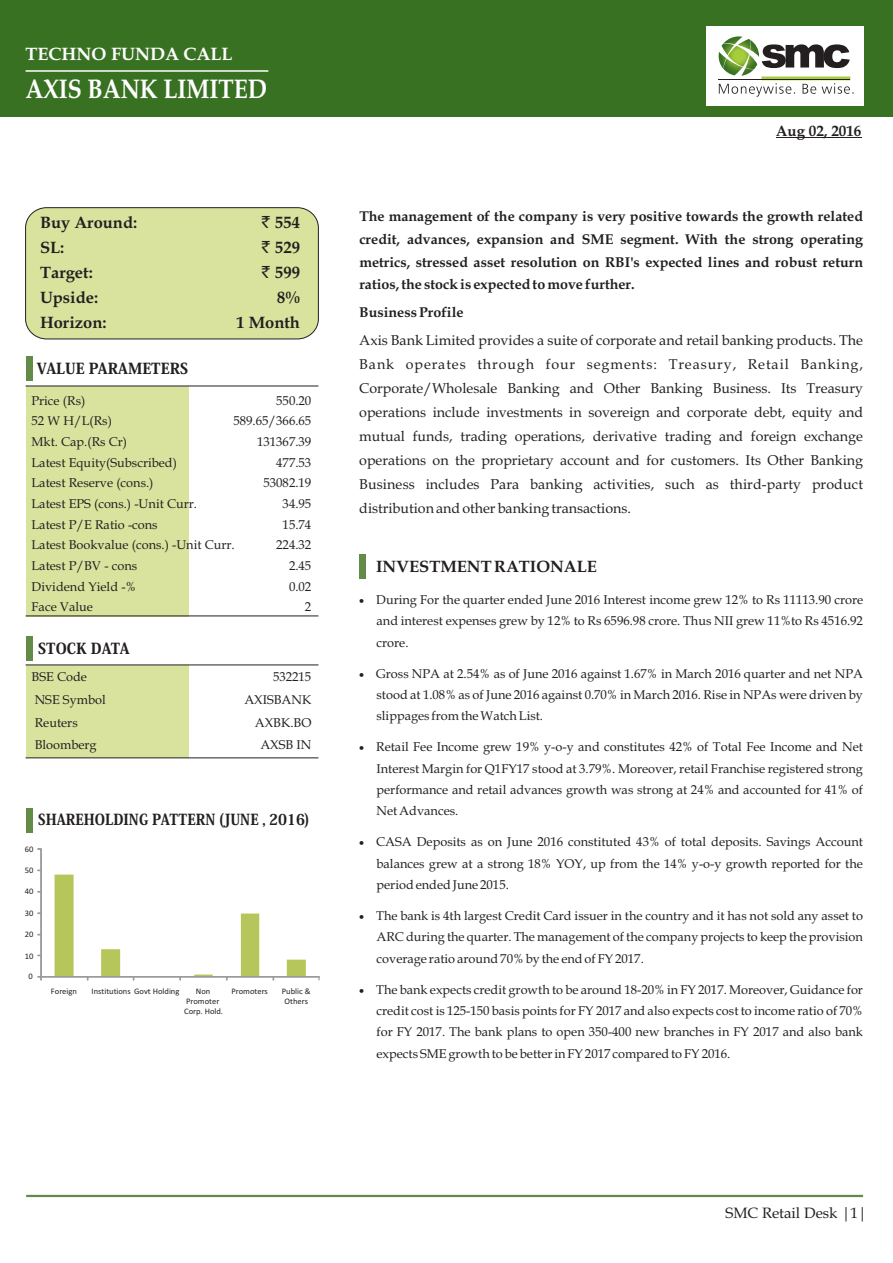
<style>
.page{position:relative;width:893px;height:1263px;background:#fff}
.page>*{position:absolute;margin:0;border:0;box-sizing:border-box;transform-origin:0 0}
.t1{font:700 27px "Book Antiqua";color:#fff;scale:.85 1}
.t2{font:700 18px "Book Antiqua";color:#fff}
.t3{font:700 16.5px "Book Antiqua";color:#231f20}
.t4{font:800 15px "Koz Min Pro";color:#231f20;scale:.93 1}
.t5{font:800 15px "Koz Min Pro";color:#231f20}
.t6{font:15px "Book Antiqua";color:#231f20}
.t7{font:700 15px "Book Antiqua";color:#231f20}
.t8{font:14.25px/24px "Book Antiqua";color:#231f20;text-align:justify}
.t9{font:700 14.25px/23px "Book Antiqua";color:#231f20;text-align:justify}
.t10{font:12.75px/21.5px "Book Antiqua";color:#231f20;text-align:justify}
.t11{font:8.4px/10.4px "Calibri";color:#231f20;text-align:center}
.s1{font-family:"Rupee Foradian";font-weight:400}
</style>
<div class="page">
<div style="left:0;top:0;width:893px;height:117px;background:#397123"></div>
<hr style="left:26px;top:1195px;width:837px;height:2px;background:#628b47">
<div style="left:706px;top:27px;width:157px;height:79px;background:#fff"></div>
<svg style="left:762px;top:44px;width:88px;height:24px"></svg>
<img style="left:719px;top:36px;width:40px;height:40px">
<div style="left:762px;top:77px;width:88px;height:3px;border:1px solid #a6ce39"></div>
<hr style="left:719px;top:80px;width:131px;height:1px;background:#231f20">
<svg style="left:719px;top:83px;width:134px;height:14px"></svg>
<div style="left:25px;top:207px;width:294px;height:132px;background:#d9e39e;border:1px solid #231f20;border-radius:21px"></div>
<div style="left:359px;top:555px;width:7px;height:24px;background:#628b47"></div>
<div style="left:26px;top:386px;width:163px;height:230px;background:#d9e39e"></div>
<hr style="left:26px;top:386px;width:292px;height:1px;background:#231f20">
<hr style="left:26px;top:616px;width:292px;height:1px;background:#231f20">
<div style="left:26px;top:356px;width:6px;height:24px;background:#628b47"></div>
<div style="left:26px;top:665px;width:163px;height:93px;background:#d9e39e"></div>
<hr style="left:26px;top:665px;width:292px;height:1px;background:#231f20">
<hr style="left:26px;top:758px;width:292px;height:1px;background:#231f20">
<div style="left:26px;top:636px;width:6px;height:24px;background:#628b47"></div>
<hr style="left:26px;top:70px;width:242px;height:2px;background:#fff">
<hr style="left:776px;top:138px;width:85px;height:1px;background:#231f20">
<div style="left:26px;top:808px;width:6px;height:24px;background:#628b47"></div>
<svg style="left:37px;top:848px;width:283px;height:132px"></svg>
<h2 class="t2" style="left:26px;top:47px;width:208px">TECHNO FUNDA CALL</h2>
<h1 class="t1" style="left:26px;top:78px;width:285px">AXIS BANK LIMITED</h1>
<p class="t3" style="left:40px;top:216px;width:99px">Buy Around:</p>
<p class="t3" style="left:262px;top:216px;width:40px"><span class="s1">`</span> 554</p>
<p class="t3" style="left:40px;top:241px;width:26px">SL:</p>
<p class="t3" style="left:262px;top:241px;width:40px"><span class="s1">`</span> 529</p>
<p class="t3" style="left:40px;top:266px;width:54px">Target:</p>
<p class="t3" style="left:262px;top:266px;width:40px"><span class="s1">`</span> 599</p>
<p class="t3" style="left:40px;top:291px;width:60px">Upside:</p>
<p class="t3" style="left:277px;top:291px;width:24px">8%</p>
<p class="t3" style="left:40px;top:316px;width:68px">Horizon:</p>
<p class="t3" style="left:236px;top:316px;width:65px">1 Month</p>
<p class="t5" style="left:37px;top:361px;width:153px">VALUE PARAMETERS</p>
<p class="t10" style="left:32px;top:391px;width:55px">Price (Rs)</p>
<p class="t10" style="left:276px;top:391px;width:37px">550.20</p>
<p class="t10" style="left:32px;top:412px;width:82px">52 W H/L(Rs)</p>
<p class="t10" style="left:233px;top:412px;width:79px">589.65/366.65</p>
<p class="t10" style="left:32px;top:432px;width:97px">Mkt. Cap.(Rs Cr)</p>
<p class="t10" style="left:257px;top:432px;width:56px">131367.39</p>
<p class="t10" style="left:32px;top:453px;width:147px">Latest Equity(Subscribed)</p>
<p class="t10" style="left:276px;top:453px;width:37px">477.53</p>
<p class="t10" style="left:32px;top:474px;width:123px">Latest Reserve (cons.)</p>
<p class="t10" style="left:264px;top:474px;width:49px">53082.19</p>
<p class="t10" style="left:32px;top:494px;width:167px">Latest EPS (cons.) -Unit Curr.</p>
<p class="t10" style="left:283px;top:494px;width:30px">34.95</p>
<p class="t10" style="left:32px;top:515px;width:128px">Latest P/E Ratio -cons</p>
<p class="t10" style="left:283px;top:515px;width:30px">15.74</p>
<p class="t10" style="left:32px;top:536px;width:205px">Latest Bookvalue (cons.) -Unit Curr.</p>
<p class="t10" style="left:276px;top:536px;width:37px">224.32</p>
<p class="t10" style="left:32px;top:556px;width:107px">Latest P/BV - cons</p>
<p class="t10" style="left:289px;top:556px;width:24px">2.45</p>
<p class="t10" style="left:32px;top:577px;width:106px">Dividend Yield -%</p>
<p class="t10" style="left:289px;top:577px;width:24px">0.02</p>
<p class="t10" style="left:32px;top:598px;width:63px">Face Value</p>
<p class="t10" style="left:305px;top:598px;width:8px">2</p>
<p class="t5" style="left:38px;top:640px;width:93px">STOCK DATA</p>
<p class="t10" style="left:32px;top:667px;width:57px">BSE Code</p>
<p class="t10" style="left:273px;top:667px;width:40px">532215</p>
<p class="t10" style="left:35px;top:690px;width:73px">NSE Symbol</p>
<p class="t10" style="left:244px;top:690px;width:68px">AXISBANK</p>
<p class="t10" style="left:35px;top:713px;width:45px">Reuters</p>
<p class="t10" style="left:255px;top:713px;width:58px">AXBK.BO</p>
<p class="t10" style="left:35px;top:736px;width:63px">Bloomberg</p>
<p class="t10" style="left:260px;top:736px;width:52px">AXSB IN</p>
<p class="t4" style="left:38px;top:811px;width:293px">SHAREHOLDING PATTERN (JUNE , 2016)</p>
<p class="t11" style="left:25px;top:844px;width:10px">60</p>
<p class="t11" style="left:25px;top:866px;width:10px">50</p>
<p class="t11" style="left:25px;top:887px;width:10px">40</p>
<p class="t11" style="left:25px;top:908px;width:10px">30</p>
<p class="t11" style="left:25px;top:930px;width:10px">20</p>
<p class="t11" style="left:25px;top:951px;width:10px">10</p>
<p class="t11" style="left:29px;top:972px;width:6px">0</p>
<p class="t11" style="left:51px;top:986px;width:28px">Foreign</p>
<p class="t11" style="left:92px;top:986px;width:89px">Institutions Govt Holding</p>
<p class="t11" style="left:184px;top:986px;width:40px">Non<br>Promoter<br>Corp. Hold.</p>
<p class="t11" style="left:231px;top:986px;width:38px">Promoters</p>
<p class="t11" style="left:282px;top:986px;width:30px">Public &amp;<br>Others</p>
<p class="t7" style="left:776px;top:125px;width:87px">Aug 02, 2016</p>
<p class="t9" style="left:359px;top:206px;width:505px">The management of the company is very positive towards the growth related credit, advances, expansion and SME segment. With the strong operating metrics, stressed asset resolution on RBI's expected lines and robust return ratios, the stock is expected to move further.</p>
<p class="t9" style="left:359px;top:302px;width:106px">Business Profile</p>
<p class="t8" style="left:359px;top:330px;width:505px">Axis Bank Limited provides a suite of corporate and retail banking products. The Bank operates through four segments: Treasury, Retail Banking, Corporate/Wholesale Banking and Other Banking Business. Its Treasury operations include investments in sovereign and corporate debt, equity and mutual funds, trading operations, derivative trading and foreign exchange operations on the proprietary account and for customers. Its Other Banking Business includes Para banking activities, such as third-party product distribution and other banking transactions.</p>
<p class="t3" style="left:376px;top:559px;width:222px">INVESTMENT RATIONALE</p>
<p class="t10" style="left:377px;top:590px;width:488px;text-indent:-17px">•During For the quarter ended June 2016 Interest income grew 12% to Rs 11113.90 crore and interest expenses grew by 12% to Rs 6596.98 crore. Thus NII grew 11%to Rs 4516.92 crore.</p>
<p class="t10" style="left:377px;top:664px;width:488px;text-indent:-17px">•Gross NPA at 2.54% as of June 2016 against 1.67% in March 2016 quarter and net NPA stood at 1.08% as of June 2016 against 0.70% in March 2016. Rise in NPAs were driven by slippages from the Watch List.</p>
<p class="t10" style="left:377px;top:738px;width:488px;text-indent:-17px">•Retail Fee Income grew 19% y-o-y and constitutes 42% of Total Fee Income and Net Interest Margin for Q1FY17 stood at 3.79%. Moreover, retail Franchise registered strong performance and retail advances growth was strong at 24% and accounted for 41% of Net Advances.</p>
<p class="t10" style="left:376px;top:833px;width:488px;text-indent:-17px">•CASA Deposits as on June 2016 constituted 43% of total deposits. Savings Account balances grew at a strong 18% YOY, up from the 14% y-o-y growth reported for the period ended June 2015.</p>
<p class="t10" style="left:376px;top:906px;width:488px;text-indent:-17px">•The bank is 4th largest Credit Card issuer in the country and it has not sold any asset to ARC during the quarter. The management of the company projects to keep the provision coverage ratio around 70% by the end of FY 2017.</p>
<p class="t10" style="left:376px;top:980px;width:488px;text-indent:-17px">•The bank expects credit growth to be around 18-20% in FY 2017. Moreover, Guidance for credit cost is 125-150 basis points for FY 2017 and also expects cost to income ratio of 70% for FY 2017. The bank plans to open 350-400 new branches in FY 2017 and also bank expects SME growth to be better in FY 2017 compared to FY 2016.</p>
<p class="t6" style="left:726px;top:1207px;width:143px">SMC Retail Desk |1|</p>
</div>
